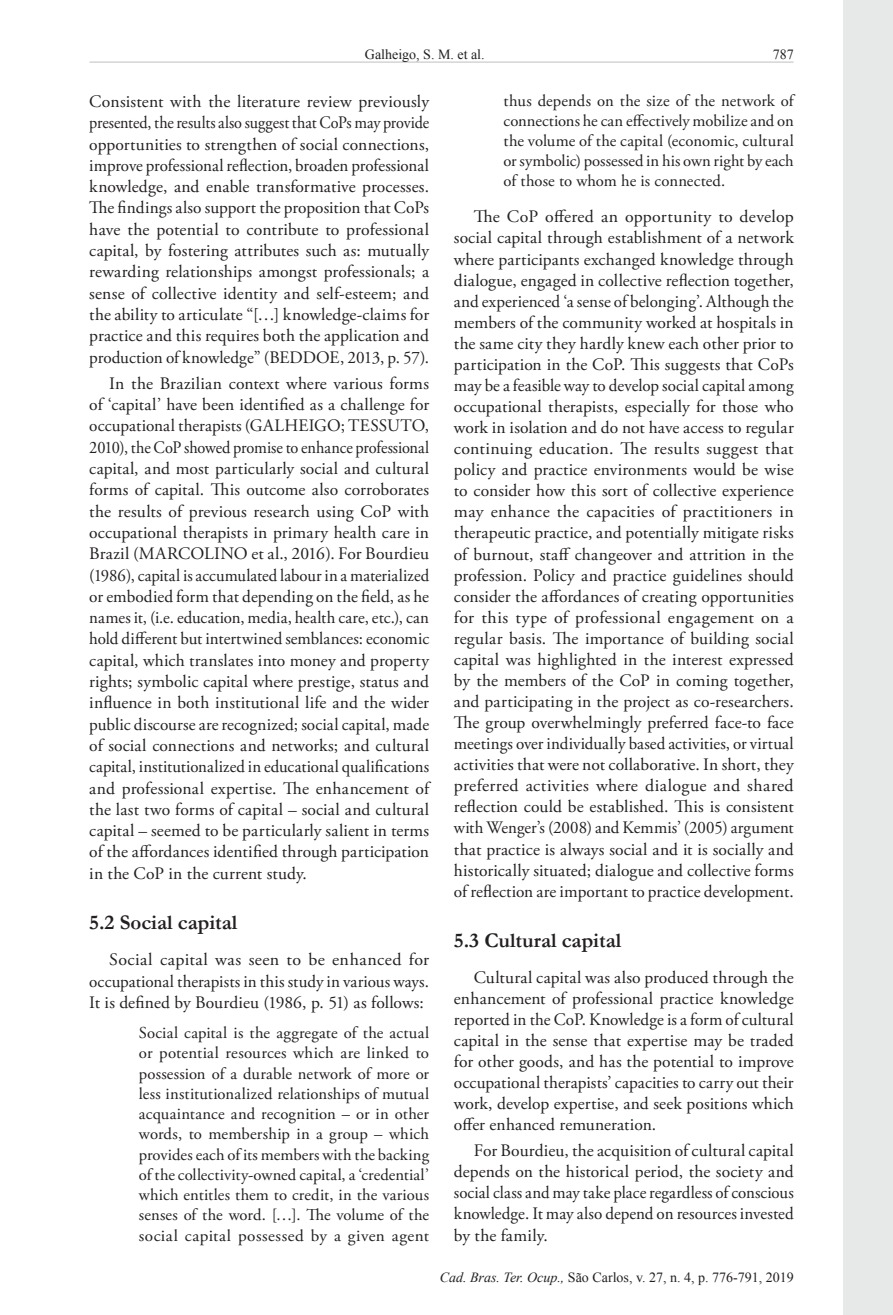
<style>
.page{position:relative;width:893px;height:1315px;background:#fff}
.page>*{position:absolute;margin:0;border:0;box-sizing:border-box;transform-origin:0 0}
.Heading2{font:700 21px "Garamond";color:#231f20}
.Paragraph{font:17.5px/21px "Adobe Garamond Pro";letter-spacing:.005em;color:#231f20;text-align:justify}
.t1{font:16.62px/20.3px "Adobe Garamond Pro";letter-spacing:.01em;color:#231f20;text-align:justify}
.t2{font:14px "Times New Roman";color:#231f20}
.s1{font-style:italic}
</style>
<div class="page">
<div style="left:843px;top:0;width:50px;height:1315px;background:#e7e8e8"></div>
<hr style="left:90px;top:62px;width:703px;height:1px;background:#c0c0c0">
<p class="t2" style="left:365px;top:45px;width:121px">Galheigo, S. M. et al.</p>
<p class="Paragraph" style="left:89px;top:91px;width:341px">Consistent with the literature review previously presented, the results also suggest that CoPs may provide opportunities to strengthen of social connections, improve professional reflection, broaden professional knowledge, and enable transformative processes.<br>The findings also support the proposition that CoPs have the potential to contribute to professional capital, by fostering attributes such as: mutually rewarding relationships amongst professionals; a sense of collective identity and self-esteem; and the ability to articulate “[…] knowledge-claims for practice and this requires both the application and production of knowledge” (BEDDOE, 2013, p. 57).</p>
<p class="Paragraph" style="left:89px;top:373px;width:341px;text-indent:20px">In the Brazilian context where various forms of ‘capital’ have been identified as a challenge for occupational therapists (GALHEIGO; TESSUTO, 2010), the CoP showed promise to enhance professional capital, and most particularly social and cultural forms of capital. This outcome also corroborates the results of previous research using CoP with occupational therapists in primary health care in Brazil (MARCOLINO et al., 2016). For Bourdieu (1986), capital is accumulated labour in a materialized or embodied form that depending on the field, as he names it, (i.e. education, media, health care, etc.), can hold different but intertwined semblances: economic capital, which translates into money and property rights; symbolic capital where prestige, status and influence in both institutional life and the wider public discourse are recognized; social capital, made of social connections and networks; and cultural capital, institutionalized in educational qualifications and professional expertise. The enhancement of the last two forms of capital – social and cultural capital – seemed to be particularly salient in terms of the affordances identified through participation in the CoP in the current study.</p>
<p class="Heading2" style="left:89px;top:908px;width:150px">5.2 Social capital</p>
<p class="Paragraph" style="left:89px;top:949px;width:341px;text-indent:20px">Social capital was seen to be enhanced for occupational therapists in this study in various ways.<br>It is defined by Bourdieu (1986, p. 51) as follows:</p>
<p class="t1" style="left:139px;top:1023px;width:292px">Social capital is the aggregate of the actual or potential resources which are linked to possession of a durable network of more or less institutionalized relationships of mutual acquaintance and recognition – or in other words, to membership in a group – which provides each of its members with the backing of the collectivity-owned capital, a ‘credential’ which entitles them to credit, in the various senses of the word. […]. The volume of the social capital possessed by a given agent</p>
<p class="t1" style="left:504px;top:92px;width:292px">thus depends on the size of the network of connections he can effectively mobilize and on the volume of the capital (economic, cultural or symbolic) possessed in his own right by each of those to whom he is connected.</p>
<p class="Paragraph" style="left:454px;top:207px;width:341px;text-indent:20px">The CoP offered an opportunity to develop social capital through establishment of a network where participants exchanged knowledge through dialogue, engaged in collective reflection together, and experienced ‘a sense of belonging’. Although the members of the community worked at hospitals in the same city they hardly knew each other prior to participation in the CoP. This suggests that CoPs may be a feasible way to develop social capital among occupational therapists, especially for those who work in isolation and do not have access to regular continuing education. The results suggest that policy and practice environments would be wise to consider how this sort of collective experience may enhance the capacities of practitioners in therapeutic practice, and potentially mitigate risks of burnout, staff changeover and attrition in the profession. Policy and practice guidelines should consider the affordances of creating opportunities for this type of professional engagement on a regular basis. The importance of building social capital was highlighted in the interest expressed by the members of the CoP in coming together, and participating in the project as co-researchers.<br>The group overwhelmingly preferred face-to face meetings over individually based activities, or virtual activities that were not collaborative. In short, they preferred activities where dialogue and shared reflection could be established. This is consistent with Wenger’s (2008) and Kemmis’ (2005) argument that practice is always social and it is socially and historically situated; dialogue and collective forms of reflection are important to practice development.</p>
<p class="Heading2" style="left:454px;top:926px;width:169px">5.3 Cultural capital</p>
<p class="Paragraph" style="left:454px;top:967px;width:341px;text-indent:20px">Cultural capital was also produced through the enhancement of professional practice knowledge reported in the CoP. Knowledge is a form of cultural capital in the sense that expertise may be traded for other goods, and has the potential to improve occupational therapists’ capacities to carry out their work, develop expertise, and seek positions which offer enhanced remuneration.</p>
<p class="Paragraph" style="left:454px;top:1140px;width:341px;text-indent:20px">For Bourdieu, the acquisition of cultural capital depends on the historical period, the society and social class and may take place regardless of conscious knowledge. It may also depend on resources invested by the family.</p>
<p class="t2" style="left:440px;top:1267px;width:356px"><span class="s1">Cad. Bras. Ter. Ocup.,</span> São Carlos, v. 27, n. 4, p. 776-791, 2019</p>
</div>
